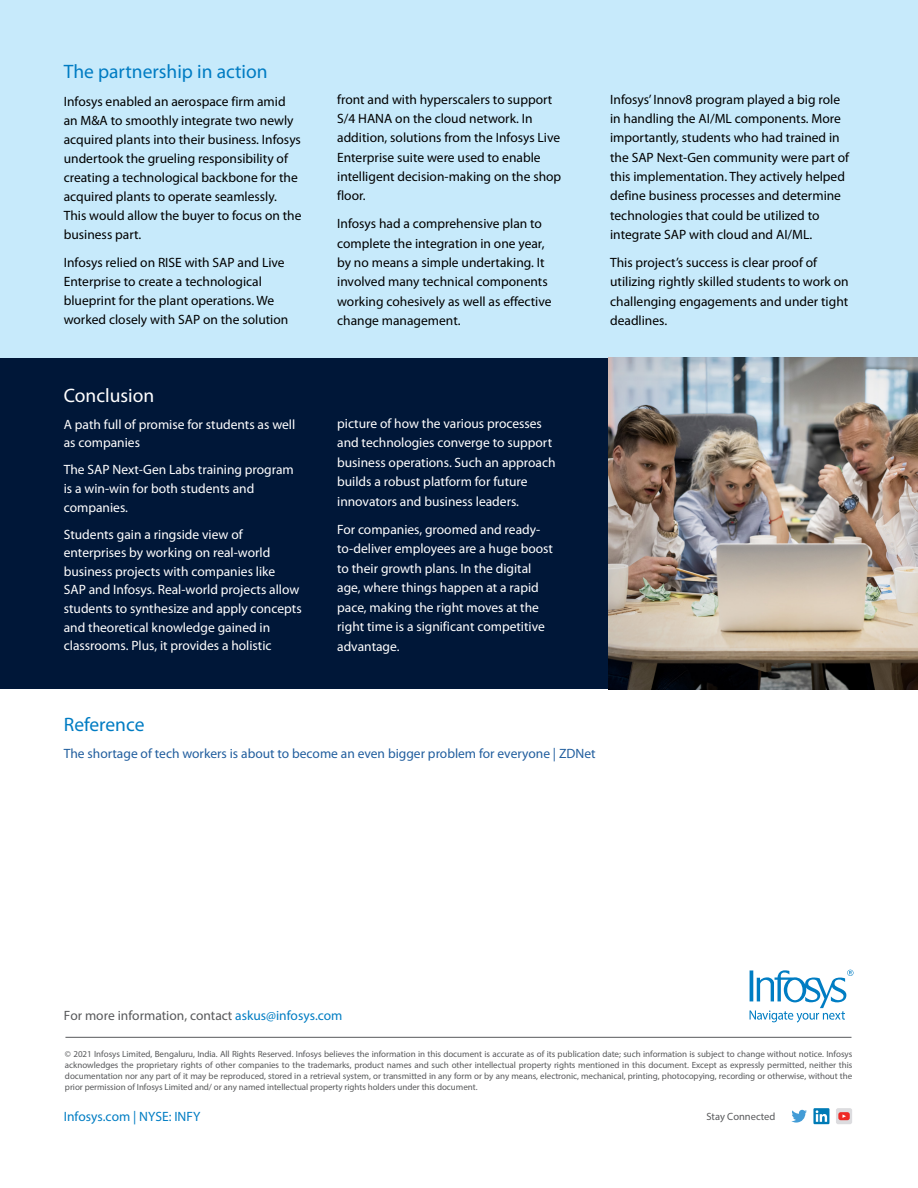
<style>
.page{position:relative;width:918px;height:1188px;background:#fff}
.page>*{position:absolute;margin:0;border:0;box-sizing:border-box;transform-origin:0 0}
.t1{font:19.5px "Myriad Pro";color:#007cc3}
.t2{font:19.5px "Myriad Pro";color:#fff}
.t3{font:13.5px/19.4px "Myriad Pro";color:#000}
.t4{font:13.5px/19.5px "Myriad Pro";color:#fff}
.t5{font:13.5px "Myriad Pro";color:#215e9e}
.t6{font:13.5px "Myriad Pro";color:#58595b}
.t7{font:13.5px "Myriad Pro";color:#007dc3}
.t8{font:10.5px "Myriad Pro";color:#58595b}
.t9{font:9px/10.8px "Myriad Pro";letter-spacing:-.005em;color:#58595b;text-align:justify}
.s1{color:#007dc3}
</style>
<div class="page">
<svg style="left:791px;top:1110px;width:16px;height:13px"></svg>
<svg style="left:813px;top:1108px;width:16px;height:16px"></svg>
<svg style="left:816px;top:1110px;width:11px;height:12px"></svg>
<div style="left:836px;top:1108px;width:16px;height:16px;background:#dcdcdf;border-radius:2px"></div>
<svg style="left:838px;top:1112px;width:12px;height:8px"></svg>
<svg style="left:750px;top:970px;width:104px;height:53px"></svg>
<hr style="left:65px;top:1037px;width:787px;height:1px;background:#58595b">
<div style="left:0;top:356px;width:918px;height:333px;background:#001738"></div>
<div style="left:0;top:0;width:918px;height:357px;background:#c7eafb"></div>
<img style="left:608px;top:357px;width:310px;height:332px">
<h1 class="t1" style="left:64px;top:60px;width:205px">The partnership in action</h1>
<p class="t3" style="left:64px;top:92px;width:239px">Infosys enabled an aerospace firm amid an M&amp;A to smoothly integrate two newly acquired plants into their business. Infosys undertook the grueling responsibility of creating a technological backbone for the acquired plants to operate seamlessly.<br>This would allow the buyer to focus on the business part.</p>
<p class="t3" style="left:64px;top:253px;width:226px">Infosys relied on RISE with SAP and Live Enterprise to create a technological blueprint for the plant operations. We worked closely with SAP on the solution</p>
<h1 class="t2" style="left:64px;top:383px;width:92px">Conclusion</h1>
<p class="t4" style="left:64px;top:415px;width:233px;line-height:18.6px">A path full of promise for students as well as companies</p>
<p class="t4" style="left:64px;top:460px;width:232px;line-height:18.6px">The SAP Next-Gen Labs training program is a win-win for both students and companies.</p>
<p class="t4" style="left:64px;top:525px;width:239px;line-height:18.6px">Students gain a ringside view of enterprises by working on real-world business projects with companies like<br>SAP and Infosys. Real-world projects allow students to synthesize and apply concepts and theoretical knowledge gained in classrooms. Plus, it provides a holistic</p>
<p class="t3" style="left:337px;top:89px;width:226px">front and with hyperscalers to support S/4 HANA on the cloud network. In addition, solutions from the Infosys Live Enterprise suite were used to enable intelligent decision-making on the shop floor.</p>
<p class="t3" style="left:337px;top:214px;width:216px">Infosys had a comprehensive plan to complete the integration in one year, by no means a simple undertaking. It involved many technical components working cohesively as well as effective change management.</p>
<p class="t4" style="left:337px;top:413px;width:220px">picture of how the various processes and technologies converge to support business operations. Such an approach builds a robust platform for future innovators and business leaders.</p>
<p class="t4" style="left:337px;top:519px;width:217px">For companies, groomed and ready&shy;to-deliver employees are a huge boost to their growth plans. In the digital age, where things happen at a rapid pace, making the right moves at the right time is a significant competitive advantage.</p>
<p class="t3" style="left:610px;top:89px;width:241px">Infosys’ Innov8 program played a big role in handling the AI/ML components. More importantly, students who had trained in the SAP Next-Gen community were part of this implementation. They actively helped define business processes and determine technologies that could be utilized to integrate SAP with cloud and AI/ML.</p>
<p class="t3" style="left:610px;top:252px;width:240px">This project’s success is clear proof of utilizing rightly skilled students to work on challenging engagements and under tight deadlines.</p>
<h1 class="t1" style="left:64px;top:713px;width:82px">Reference</h1>
<p class="t5" style="left:64px;top:745px;width:533px">The shortage of tech workers is about to become an even bigger problem for everyone | ZDNet</p>
<p class="t6" style="left:64px;top:1007px;width:280px">For more information, contact <span class="s1">askus@infosys.com</span></p>
<p class="t9" style="left:65px;top:1049px;width:789px">© 2021 Infosys Limited, Bengaluru, India. All Rights Reserved. Infosys believes the information in this document is accurate as of its publication date; such information is subject to change without notice. Infosys acknowledges the proprietary rights of other companies to the trademarks, product names and such other intellectual property rights mentioned in this document. Except as expressly permitted, neither this documentation nor any part of it may be reproduced, stored in a retrieval system, or transmitted in any form or by any means, electronic, mechanical, printing, photocopying, recording or otherwise, without the prior permission of Infosys Limited and/ or any named intellectual property rights holders under this document.</p>
<p class="t7" style="left:64px;top:1108px;width:138px">Infosys.com | NYSE: INFY</p>
<p class="t8" style="left:706px;top:1110px;width:70px">Stay Connected</p>
</div>
